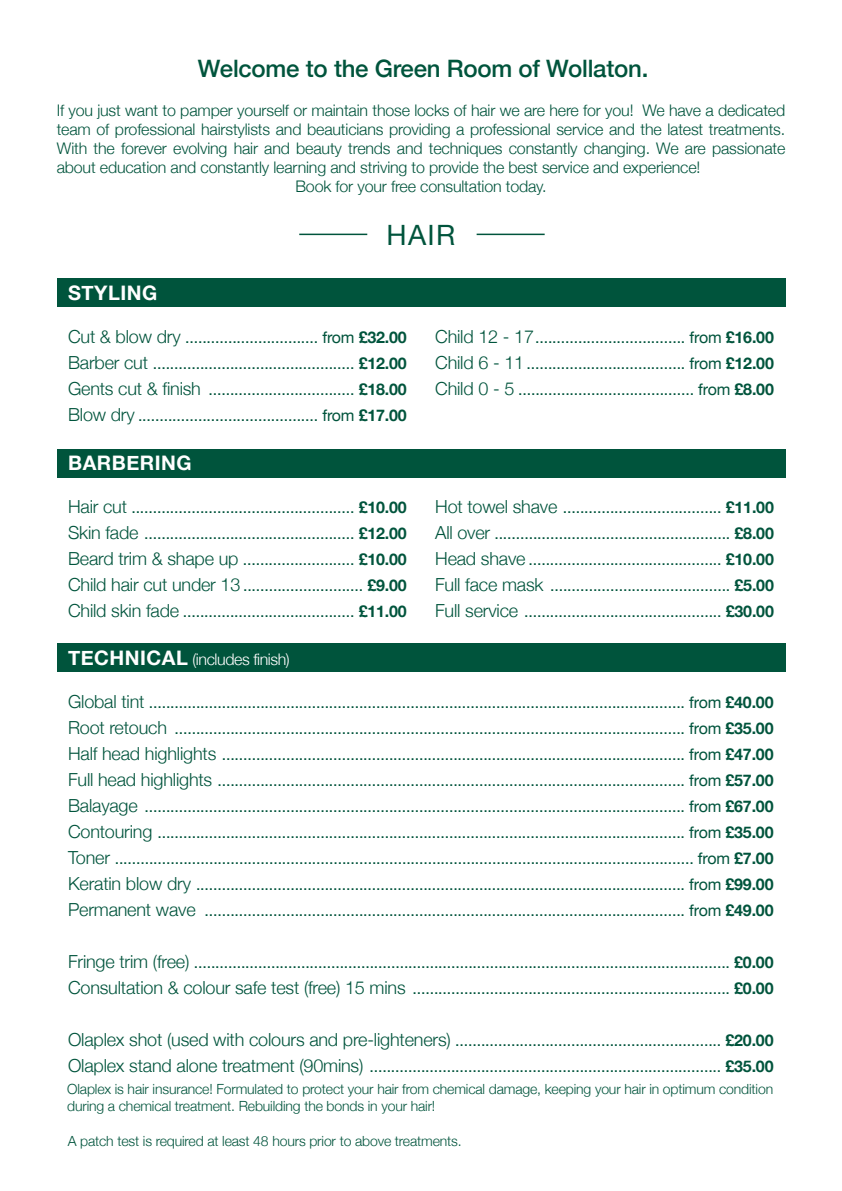
<style>
.page{position:relative;width:842px;height:1191px;background:#fff}
.page>*{position:absolute;margin:0;border:0;box-sizing:border-box;transform-origin:0 0}
.t1{font:28px "Helvetica Neue";color:#00543c}
.t2{font:500 24px "Helvetica Neue";letter-spacing:-.01em;color:#00543c}
.t3{font:700 20px "Helvetica Neue";letter-spacing:.025em;color:#fff}
.t4{font:300 18px/26px "Helvetica Neue";letter-spacing:-.01em;color:#00543c}
.t5{font:16px/26px "Helvetica Neue";letter-spacing:-.01em;color:#00543c;text-align:right}
.t6{font:300 16px "Helvetica Neue";letter-spacing:-.01em;color:#00543c}
.t7{font:300 16px "Helvetica Neue";letter-spacing:-.025em;color:#fff}
.t8{font:300 14px/16.8px "Helvetica Neue";letter-spacing:-.01em;color:#00543c}
.s1{font-weight:700}
.s2{font-weight:700;font-size:20px}
</style>
<div class="page">
<div style="left:57px;top:643px;width:728px;height:29px;background:#00543c"></div>
<div style="left:57px;top:449px;width:728px;height:28px;background:#00543c"></div>
<div style="left:57px;top:278px;width:728px;height:29px;background:#00543c"></div>
<hr style="left:477px;top:234px;width:68px;height:1px;background:#00543c">
<hr style="left:299px;top:234px;width:68px;height:1px;background:#00543c">
<h2 class="t2" style="left:198px;top:49px;width:452px">Welcome to the Green Room of Wollaton.</h2>
<p class="t6" style="left:57px;top:97px;width:730px">If you just want to pamper yourself or maintain those locks of hair we are here for you! We have a dedicated</p>
<p class="t6" style="left:57px;top:116px;width:730px">team of professional hairstylists and beauticians providing a professional service and the latest treatments.</p>
<p class="t6" style="left:57px;top:135px;width:730px">With the forever evolving hair and beauty trends and techniques constantly changing. We are passionate</p>
<p class="t6" style="left:57px;top:155px;width:645px">about education and constantly learning and striving to provide the best service and experience!</p>
<p class="t6" style="left:295px;top:174px;width:253px">Book for your free consultation today.</p>
<h1 class="t1" style="left:386px;top:215px;width:70px">HAIR</h1>
<p class="t3" style="left:68px;top:277px;width:91px">STYLING</p>
<p class="t4" style="left:68px;top:322px;width:134px">Cut &amp; blow dry<br>Barber cut<br>Gents cut &amp; finish<br>Blow dry</p>
<p class="t5" style="left:138px;top:325px;width:270px">............................... from <span class="s1">£32.00 </span>............................................... <span class="s1">£12.00 </span>.................................. <span class="s1">£18.00 </span>.......................................... from <span class="s1">£17.00</span></p>
<p class="t4" style="left:435px;top:322px;width:100px">Child 12 - 17<br>Child 6 - 11<br>Child 0 - 5</p>
<p class="t5" style="left:518px;top:325px;width:257px">................................... from <span class="s1">£16.00 </span>..................................... from <span class="s1">£12.00 </span>......................................... from <span class="s1">£8.00</span></p>
<p class="t3" style="left:68px;top:447px;width:125px">BARBERING</p>
<p class="t4" style="left:68px;top:493px;width:174px">Hair cut<br>Skin fade<br>Beard trim &amp; shape up<br>Child hair cut under 13<br>Child skin fade</p>
<p class="t5" style="left:131px;top:495px;width:277px">.................................................... <span class="s1">£10.00 </span>................................................. <span class="s1">£12.00 </span>.......................... <span class="s1">£10.00 </span>............................ <span class="s1">£9.00 </span>........................................ <span class="s1">£11.00</span></p>
<p class="t4" style="left:435px;top:493px;width:124px">Hot towel shave<br>All over<br>Head shave<br>Full face mask<br>Full service</p>
<p class="t5" style="left:494px;top:495px;width:281px">..................................... <span class="s1">£11.00 </span>....................................................... <span class="s1">£8.00 </span>............................................. <span class="s1">£10.00 </span>.......................................... <span class="s1">£5.00 </span>.............................................. <span class="s1">£30.00</span></p>
<p class="t7" style="left:68px;top:646px;width:223px"><span class="s2">TECHNICAL</span> (includes finish)</p>
<p class="t4" style="left:68px;top:687px;width:150px">Global tint<br>Root retouch<br>Half head highlights<br>Full head highlights<br>Balayage<br>Contouring<br>Toner<br>Keratin blow dry<br>Permanent wave</p>
<p class="t4" style="left:68px;top:947px;width:339px">Fringe trim (free)<br>Consultation &amp; colour safe test (free) 15 mins</p>
<p class="t4" style="left:68px;top:1025px;width:384px">Olaplex shot (used with colours and pre-lighteners)<br>Olaplex stand alone treatment (90mins)</p>
<p class="t5" style="left:115px;top:690px;width:660px">............................................................................................................................. from <span class="s1">£40.00 </span>....................................................................................................................... from <span class="s1">£35.00 </span>............................................................................................................ from <span class="s1">£47.00 </span>............................................................................................................. from <span class="s1">£57.00 </span>.............................................................................................................................. from <span class="s1">£67.00 </span>........................................................................................................................... from <span class="s1">£35.00 </span>....................................................................................................................................... from <span class="s1">£7.00 </span>.................................................................................................................. from <span class="s1">£99.00 </span>................................................................................................................ from <span class="s1">£49.00</span></p>
<p class="t5" style="left:194px;top:950px;width:581px">............................................................................................................................. <span class="s1">£0.00 </span>.......................................................................... <span class="s1">£0.00</span></p>
<p class="t5" style="left:369px;top:1028px;width:406px">.............................................................. <span class="s1">£20.00 </span>.................................................................................. <span class="s1">£35.00</span></p>
<p class="t8" style="left:67px;top:1080px;width:707px">Olaplex is hair insurance! Formulated to protect your hair from chemical damage, keeping your hair in optimum condition during a chemical treatment. Rebuilding the bonds in your hair!</p>
<p class="t8" style="left:68px;top:1131px;width:396px">A patch test is required at least 48 hours prior to above treatments.</p>
</div>
